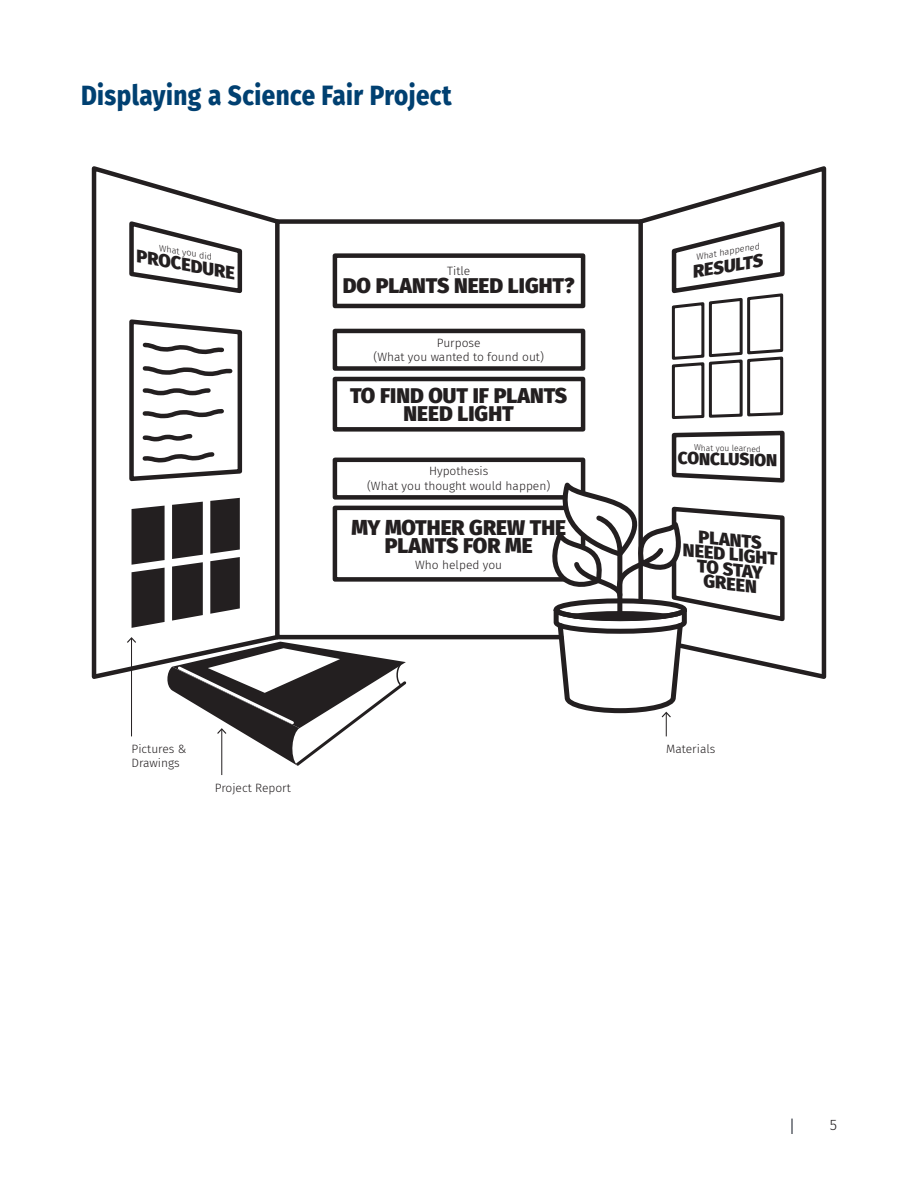
<style>
.page{position:relative;width:918px;height:1188px;background:#fff}
.page>*{position:absolute;margin:0;border:0;box-sizing:border-box;transform-origin:0 0}
.t1{font:800 28.05px "Fira Sans";letter-spacing:.02em;color:#004071;scale:.86 1}
.t2{font:900 21px/18px "Fira Sans";color:#231f20;text-align:center}
.t3{font:900 17.85px/14.7px "Fira Sans";color:#231f20;text-align:center}
.t4{font:italic 900 17.7px "Fira Sans";color:#231f20}
.t5{font:900 17.1px "Fira Sans";color:#231f20}
.t6{font:300 15px "Fira Sans";color:#231f20}
.t7{font:300 12px/14.4px "Fira Sans";color:#231f20;text-align:center}
.t8{font:italic 300 8.85px "Fira Sans";color:#231f20}
.t9{font:300 8.55px "Fira Sans";color:#231f20}
</style>
<div class="page">
<svg style="left:791px;top:1119px;width:2px;height:15px"></svg>
<svg style="left:645px;top:166px;width:182px;height:513px"></svg>
<svg style="left:91px;top:166px;width:182px;height:513px"></svg>
<svg style="left:273px;top:218px;width:372px;height:424px"></svg>
<div style="left:333px;top:253px;width:252px;height:55px;border:4px solid #231f20"></div>
<svg style="left:126px;top:218px;width:118px;height:78px"></svg>
<svg style="left:172px;top:502px;width:31px;height:119px;background:#3a3738"></svg>
<svg style="left:210px;top:498px;width:30px;height:116px;background:#3c3939"></svg>
<svg style="left:132px;top:506px;width:33px;height:122px;background:#3b3738"></svg>
<svg style="left:670px;top:218px;width:117px;height:203px"></svg>
<div style="left:333px;top:377px;width:252px;height:55px;border:4px solid #231f20"></div>
<div style="left:333px;top:329px;width:252px;height:42px;border:4px solid #231f20"></div>
<div style="left:333px;top:506px;width:252px;height:76px;border:4px solid #231f20"></div>
<div style="left:333px;top:458px;width:252px;height:42px;border:4px solid #231f20"></div>
<svg style="left:127px;top:317px;width:117px;height:167px"></svg>
<hr style="left:131px;top:638px;width:1px;height:98px;background:#231f20">
<svg style="left:127px;top:637px;width:9px;height:6px"></svg>
<svg style="left:544px;top:428px;width:243px;height:308px"></svg>
<hr style="left:221px;top:729px;width:1px;height:46px;background:#231f20">
<svg style="left:166px;top:642px;width:240px;height:124px"></svg>
<p class="t1" style="left:81px;top:71px;width:432px">Displaying a Science Fair Project</p>
<p class="t8" style="left:161px;top:241px;width:55px;rotate:10deg">What you did</p>
<p class="t4" style="left:140px;top:241px;width:101px;rotate:10deg">PROCEDURE</p>
<p class="t7" style="left:447px;top:264px;width:24px">Title</p>
<p class="t2" style="left:343px;top:275px;width:233px">DO PLANTS NEED LIGHT?</p>
<p class="t7" style="left:373px;top:335px;width:172px">Purpose<br>(What you wanted to found out)</p>
<p class="t2" style="left:350px;top:385px;width:219px">TO FIND OUT IF PLANTS<br>NEED LIGHT</p>
<p class="t7" style="left:367px;top:464px;width:185px">Hypothesis<br>(What you thought would happen)</p>
<p class="t2" style="left:351px;top:517px;width:216px">MY MOTHER GREW THE<br>PLANTS FOR ME</p>
<p class="t7" style="left:415px;top:558px;width:88px">Who helped you</p>
<p class="t7" style="left:132px;top:741px;width:56px;text-align:left">Pictures &amp;<br>Drawings</p>
<p class="t7" style="left:222px;top:778px;width:76px">Observational</p>
<p class="t7" style="left:215px;top:780px;width:78px">Project Report</p>
<p class="t8" style="left:695px;top:251px;width:66px;rotate:-10deg">What happened</p>
<p class="t4" style="left:689px;top:257px;width:73px;rotate:-10deg">RESULTS</p>
<p class="t9" style="left:694px;top:441px;width:68px;rotate:1deg">What you learned</p>
<p class="t5" style="left:678px;top:443px;width:101px;rotate:1deg">CONCLUSION</p>
<p class="t3" style="left:686px;top:526px;width:96px;rotate:6deg">PLANTS<br>NEED LIGHT<br>TO STAY<br>GREEN</p>
<p class="t7" style="left:666px;top:741px;width:51px">Materials</p>
<p class="t6" style="left:830px;top:1114px;width:9px">5</p>
</div>
